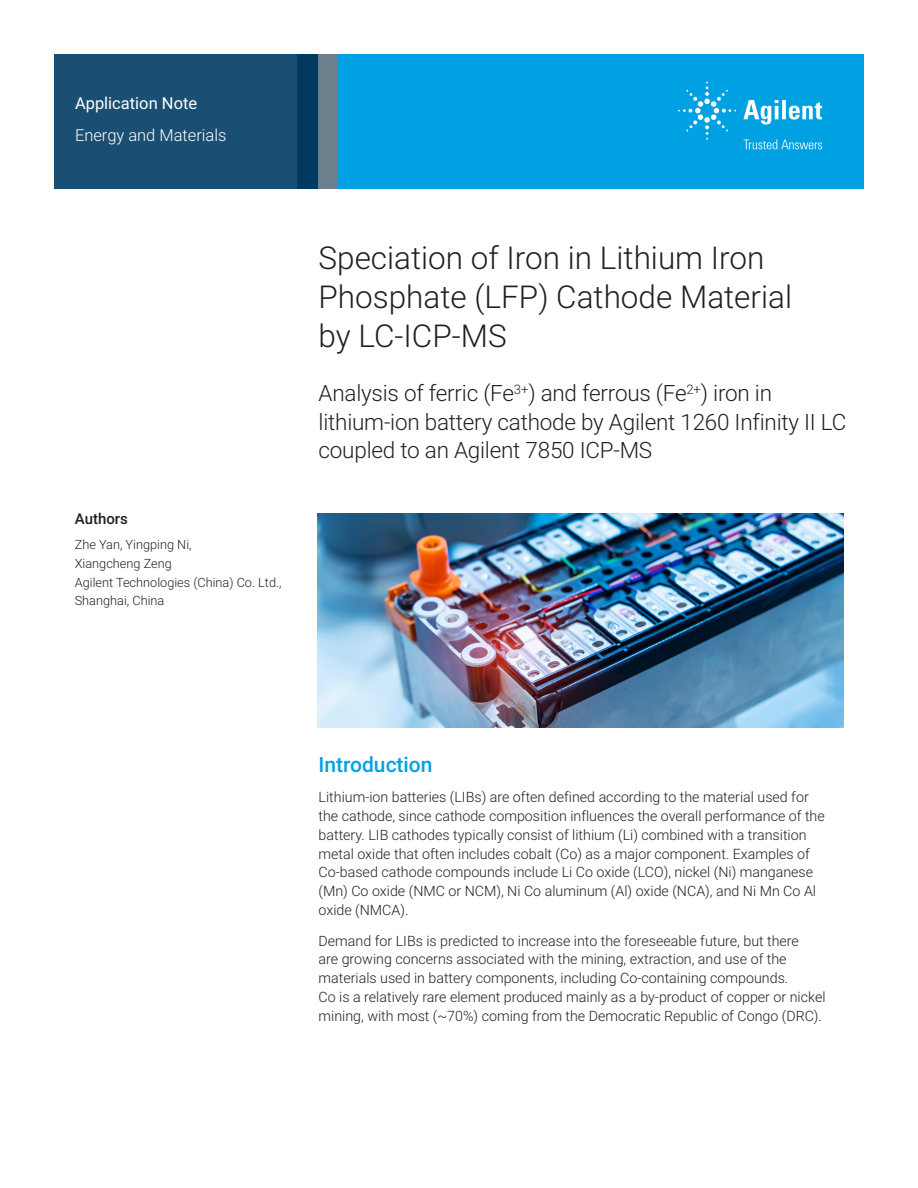
<style>
.page{position:relative;width:918px;height:1188px;background:#fff}
.page>*{position:absolute;margin:0;border:0;box-sizing:border-box;transform-origin:0 0}
.DATA_headline{font:300 31.5px/39px "Roboto";color:#231f20}
.DATA_subhead_large_black{font:300 22.5px/28.5px "Roboto";letter-spacing:-.01em;color:#231f20}
.DATA_subhead_large_blue{font:500 21px "Roboto";color:#00a1e3}
.DATA_header{font:300 16.5px "Roboto";color:#fff}
.DATA_header-2{font:16.5px "Roboto";color:#fff}
.DATA_author_title{font:500 15px "Roboto";color:#231f20}
.DATA_opener_text{font:300 14.25px/18.8px "Roboto";color:#231f20}
.DATA_author_name___info{font:300 12.75px/18.8px "Roboto";color:#231f20}
</style>
<div class="page">
<div style="left:297px;top:54px;width:567px;height:135px;background:#00a1e3"></div>
<div style="left:54px;top:54px;width:243px;height:135px;background:#1a4e72"></div>
<div style="left:317px;top:54px;width:21px;height:135px;background:#6b808c"></div>
<div style="left:297px;top:54px;width:20px;height:135px;background:#003a63"></div>
<img style="left:318px;top:513px;width:525px;height:215px">
<svg style="left:743px;top:100px;width:79px;height:25px"></svg>
<svg style="left:678px;top:82px;width:58px;height:58px"></svg>
<svg style="left:744px;top:140px;width:78px;height:9px"></svg>
<p class="DATA_header-2" style="left:75px;top:91px;width:124px">Application Note</p>
<p class="DATA_header" style="left:75px;top:124px;width:153px">Energy and Materials</p>
<p class="DATA_author_title" style="left:75px;top:508px;width:55px">Authors</p>
<p class="DATA_author_name___info" style="left:75px;top:535px;width:208px">Zhe Yan, Yingping Ni,<br>Xiangcheng Zeng<br>Agilent Technologies (China) Co. Ltd.,<br>Shanghai, China</p>
<p class="DATA_headline" style="left:319px;top:237px;width:475px">Speciation of Iron in Lithium Iron<br>Phosphate (LFP) Cathode Material by LC-ICP-MS</p>
<p class="DATA_subhead_large_black" style="left:319px;top:378px;width:529px">Analysis of ferric (Fe<sup>3+</sup>) and ferrous (Fe<sup>2+</sup>) iron in lithium-ion battery cathode by Agilent 1260 Infinity II LC coupled to an Agilent 7850 ICP-MS</p>
<p class="DATA_subhead_large_blue" style="left:319px;top:750px;width:116px">Introduction</p>
<p class="DATA_opener_text" style="left:319px;top:787px;width:508px">Lithium-ion batteries (LIBs) are often defined according to the material used for the cathode, since cathode composition influences the overall performance of the battery. LIB cathodes typically consist of lithium (Li) combined with a transition metal oxide that often includes cobalt (Co) as a major component. Examples of Co-based cathode compounds include Li Co oxide (LCO), nickel (Ni) manganese (Mn) Co oxide (NMC or NCM), Ni Co aluminum (Al) oxide (NCA), and Ni Mn Co Al oxide (NMCA).</p>
<p class="DATA_opener_text" style="left:319px;top:931px;width:508px">Demand for LIBs is predicted to increase into the foreseeable future, but there<br>are growing concerns associated with the mining, extraction, and use of the materials used in battery components, including Co-containing compounds.<br>Co is a relatively rare element produced mainly as a by-product of copper or nickel mining, with most (~70%) coming from the Democratic Republic of Congo (DRC).</p>
</div>
